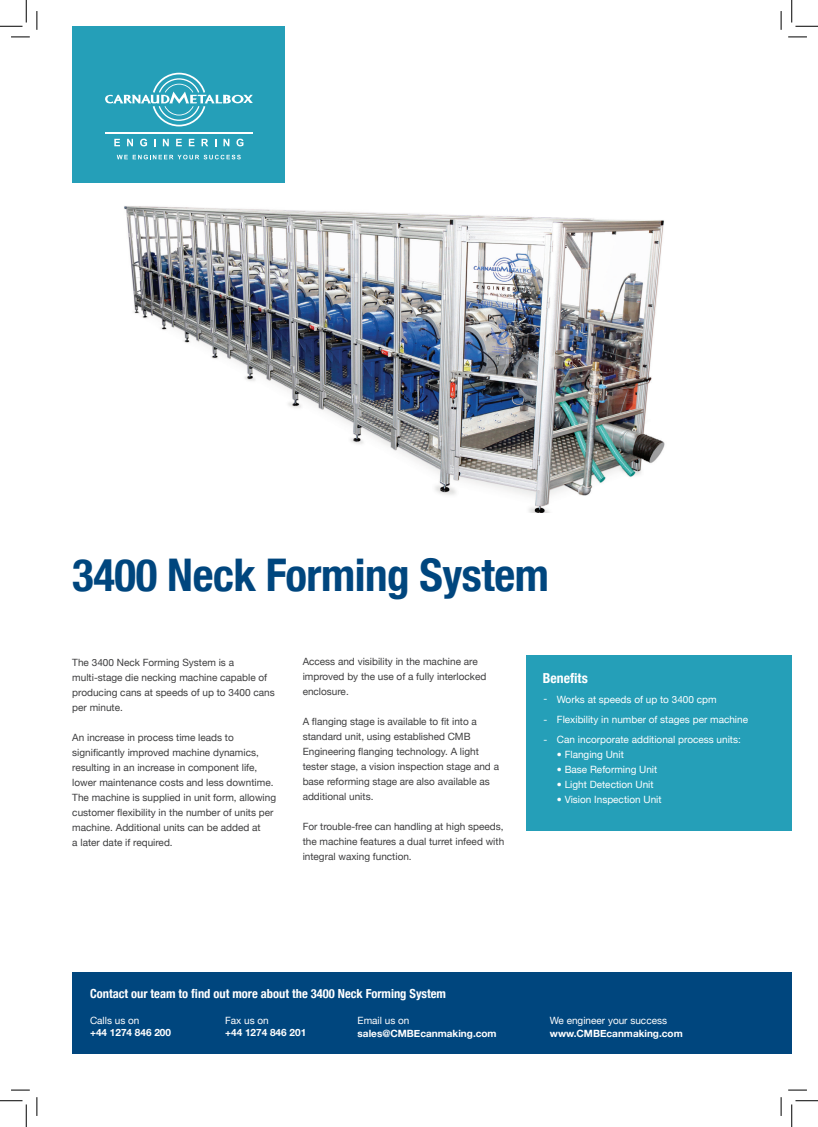
<style>
.page{position:relative;width:818px;height:1127px;background:#fff}
.page>*{position:absolute;margin:0;border:0;box-sizing:border-box;transform-origin:0 0}
.t1{font:700 condensed 45px "Helvetica Neue";letter-spacing:-.01em;color:#00467e}
.t2{font:700 condensed 13.75px "Helvetica Neue";color:#fff}
.t3{font:700 condensed 12.5px "Helvetica Neue";color:#fff}
.t4{font:10px/15px "Helvetica Neue";color:#3e3e3f}
.t5{font:10px/20px "Helvetica Neue";color:#fff}
.t6{font:700 10px "Helvetica Neue";color:#fff}
</style>
<div class="page">
<img style="left:95px;top:182px;width:570px;height:331px">
<div style="left:526px;top:654px;width:266px;height:176px;background:#259fb8"></div>
<div style="left:72px;top:971px;width:720px;height:82px;background:#00467e"></div>
<div style="left:73px;top:26px;width:212px;height:156px;background:#259fb8"></div>
<svg style="left:105px;top:73px;width:148px;height:53px"></svg>
<hr style="left:105px;top:132px;width:148px;height:1px;background:#fff">
<svg style="left:114px;top:139px;width:6px;height:7px"></svg>
<svg style="left:127px;top:139px;width:6px;height:7px"></svg>
<svg style="left:140px;top:139px;width:7px;height:7px"></svg>
<svg style="left:154px;top:139px;width:2px;height:7px"></svg>
<svg style="left:163px;top:139px;width:6px;height:7px"></svg>
<svg style="left:176px;top:139px;width:6px;height:7px"></svg>
<svg style="left:189px;top:139px;width:5px;height:7px"></svg>
<svg style="left:202px;top:139px;width:6px;height:7px"></svg>
<svg style="left:223px;top:139px;width:6px;height:7px"></svg>
<svg style="left:236px;top:139px;width:7px;height:7px"></svg>
<svg style="left:117px;top:155px;width:124px;height:4px"></svg>
<svg style="left:11px;top:36px;width:19px;height:2px"></svg>
<svg style="left:788px;top:36px;width:19px;height:2px"></svg>
<svg style="left:11px;top:1089px;width:19px;height:1px"></svg>
<svg style="left:788px;top:1089px;width:19px;height:1px"></svg>
<svg style="left:36px;top:11px;width:2px;height:19px"></svg>
<svg style="left:36px;top:1097px;width:2px;height:18px"></svg>
<svg style="left:780px;top:11px;width:2px;height:19px"></svg>
<svg style="left:780px;top:1097px;width:2px;height:18px"></svg>
<svg style="left:0;top:0;width:27px;height:27px"></svg>
<svg style="left:0;top:1100px;width:27px;height:26px"></svg>
<svg style="left:791px;top:0;width:27px;height:27px"></svg>
<svg style="left:791px;top:1100px;width:27px;height:26px"></svg>
<h1 class="t1" style="left:72px;top:537px;width:478px">3400 Neck Forming System</h1>
<p class="t4" style="left:72px;top:653px;width:204px">The 3400 Neck Forming System is a multi-stage die necking machine capable of producing cans at speeds of up to 3400 cans per minute.</p>
<p class="t4" style="left:72px;top:728px;width:205px">An increase in process time leads to significantly improved machine dynamics, resulting in an increase in component life, lower maintenance costs and less downtime.<br>The machine is supplied in unit form, allowing customer flexibility in the number of units per machine. Additional units can be added at<br>a later date if required.</p>
<p class="t4" style="left:303px;top:652px;width:185px">Access and visibility in the machine are improved by the use of a fully interlocked enclosure.</p>
<p class="t4" style="left:303px;top:712px;width:198px">A flanging stage is available to fit into a standard unit, using established CMB Engineering flanging technology. A light tester stage, a vision inspection stage and a base reforming stage are also available as additional units.</p>
<p class="t4" style="left:303px;top:817px;width:203px;text-align:justify">For trouble-free can handling at high speeds, the machine features a dual turret infeed with integral waxing function.</p>
<h2 class="t2" style="left:543px;top:666px;width:46px">Benefits</h2>
<p class="t5" style="left:543px;top:687px;width:5px;line-height:21.2px">- -</p>
<p class="t5" style="left:543px;top:729px;width:5px">-</p>
<p class="t5" style="left:557px;top:689px;width:193px">Works at speeds of up to 3400 cpm<br>Flexibility in number of stages per machine<br>Can incorporate additional process units:</p>
<p class="t5" style="left:557px;top:744px;width:68px">• Flanging Unit</p>
<p class="t5" style="left:557px;top:759px;width:102px">• Base Reforming Unit</p>
<p class="t5" style="left:557px;top:774px;width:98px">• Light Detection Unit</p>
<p class="t5" style="left:557px;top:789px;width:106px">• Vision Inspection Unit</p>
<p class="t3" style="left:90px;top:983px;width:358px">Contact our team to find out more about the 3400 Neck Forming System</p>
<p class="t5" style="left:90px;top:1009px;width:51px">Calls us on</p>
<p class="t6" style="left:90px;top:1023px;width:83px">+44 1274 846 200</p>
<p class="t5" style="left:225px;top:1009px;width:45px">Fax us on</p>
<p class="t6" style="left:225px;top:1023px;width:83px">+44 1274 846 201</p>
<p class="t5" style="left:358px;top:1009px;width:53px">Email us on</p>
<p class="t6" style="left:358px;top:1023px;width:141px">sales@CMBEcanmaking.com</p>
<p class="t5" style="left:550px;top:1009px;width:119px">We engineer your success</p>
<p class="t6" style="left:550px;top:1023px;width:134px">www.CMBEcanmaking.com</p>
</div>
